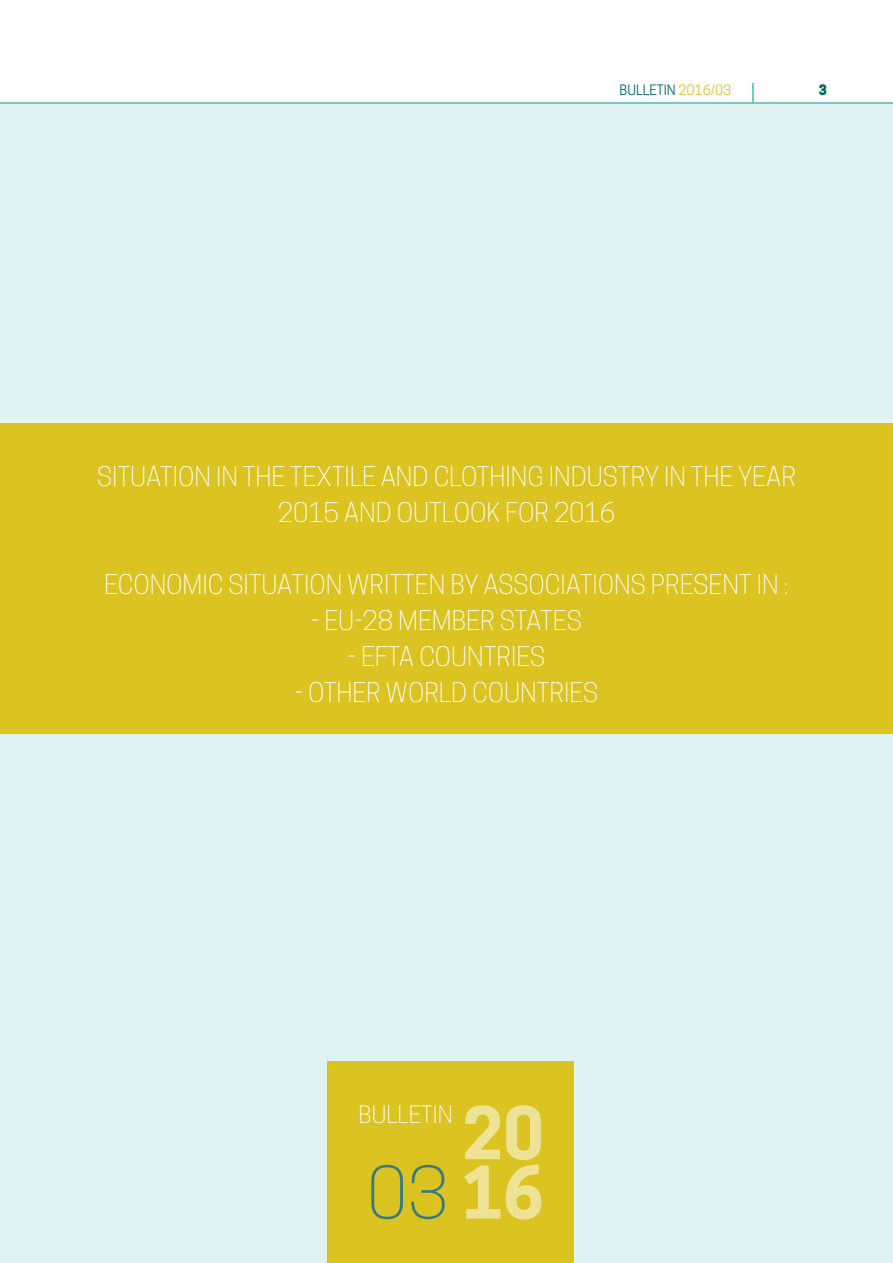
<style>
.page{position:relative;width:893px;height:1263px;background:#fff}
.page>*{position:absolute;margin:0;border:0;box-sizing:border-box;transform-origin:0 0}
.t1{font:700 68.1px/59.4px "Cooper Hewitt";color:#eee294;text-align:right}
.t2{font:300 25.5px/36px "Cooper Hewitt";color:#fff;text-align:center}
.t3{font:300 22.5px "Cooper Hewitt";color:#fff}
.t4{font:13.5px "Cooper Hewitt";color:#026967}
.t5{font:800 13.5px "Cooper Hewitt";color:#026967}
.s1{color:#dbc322}
.s2{font-weight:300;color:#3a7c7c}
</style>
<div class="page">
<div style="left:0;top:102px;width:893px;height:1161px;background:#e1f2f2"></div>
<hr style="left:0;top:102px;width:893px;height:1px;background:#71cac9">
<svg style="left:752px;top:83px;width:1px;height:19px"></svg>
<div style="left:327px;top:1062px;width:247px;height:201px;background:#dbc322"></div>
<div style="left:0;top:423px;width:893px;height:311px;background:#dbc322"></div>
<p class="t4" style="left:620px;top:82px;width:113px">BULLETIN <span class="s1">2016/03</span></p>
<p class="t5" style="left:819px;top:81px;width:10px">3</p>
<p class="t2" style="left:97px;top:458px;width:700px">SITUATION IN THE TEXTILE AND CLOTHING INDUSTRY IN THE YEAR<br>2015 AND OUTLOOK FOR 2016</p>
<p class="t2" style="left:104px;top:566px;width:686px">ECONOMIC SITUATION WRITTEN BY ASSOCIATIONS PRESENT IN :</p>
<p class="t2" style="left:311px;top:602px;width:272px">- EU-28 MEMBER STATES</p>
<p class="t2" style="left:348px;top:638px;width:199px">- EFTA COUNTRIES</p>
<p class="t2" style="left:295px;top:674px;width:305px">- OTHER WORLD COUNTRIES</p>
<h1 class="t1" style="left:367px;top:1104px;width:179px">20<br><span class="s2">03</span> 16</h1>
<p class="t3" style="left:359px;top:1102px;width:96px">BULLETIN</p>
</div>
